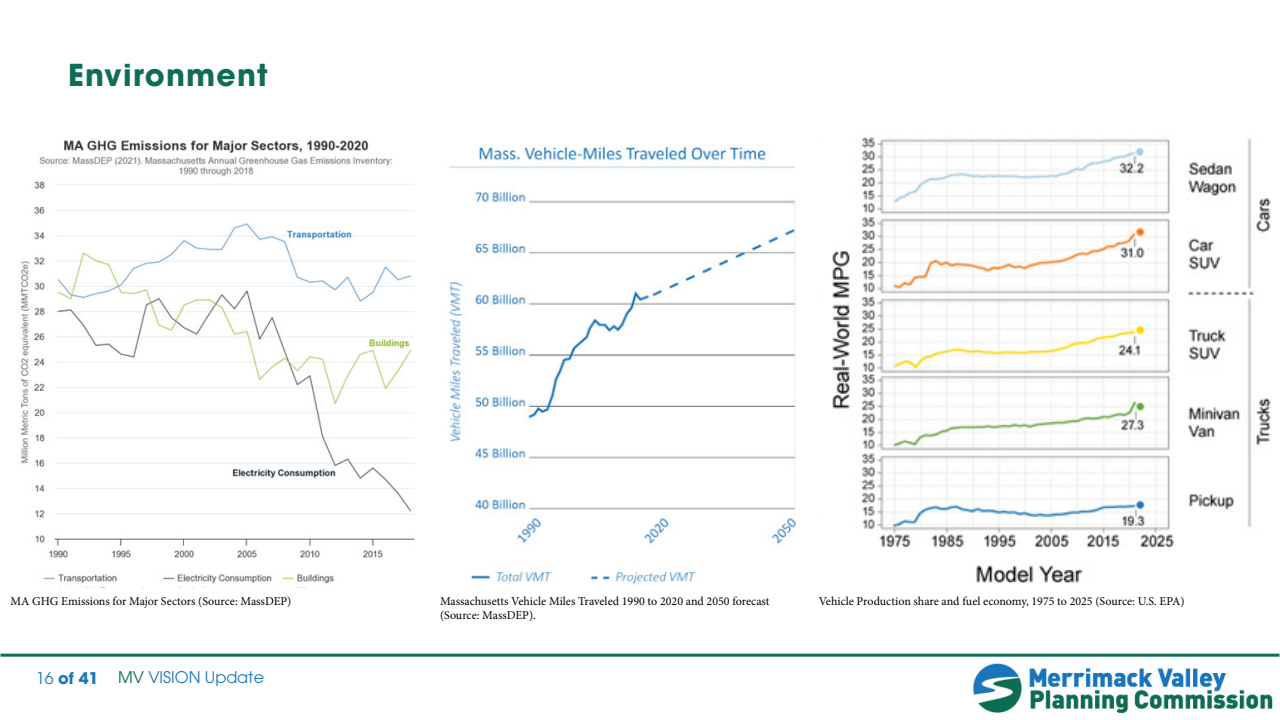
<style>
.page{position:relative;width:1280px;height:720px;background:#fff}
.page>*{position:absolute;margin:0;border:0;box-sizing:border-box;transform-origin:0 0}
.Goals{font:700 30px "ITC Avant Garde Pro";letter-spacing:.04em;color:#0f6d55}
.t1{font:16px "ITC Avant Garde Pro";color:#1b76bc}
.t2{font:12px/14.4px "Minion Pro";letter-spacing:-.005em;color:#000}
.s1{font-weight:700}
.s2{color:#0f6d55}
</style>
<div class="page">
<hr style="left:0;top:654px;width:1280px;height:3px;background:#0f6d55">
<img style="left:973px;top:663px;width:300px;height:51px">
<img style="left:21px;top:140px;width:394px;height:444px">
<img style="left:449px;top:144px;width:347px;height:440px">
<img style="left:832px;top:137px;width:439px;height:447px">
<p class="Goals" style="left:68px;top:55px;width:201px">Environment</p>
<p class="t2" style="left:11px;top:594px;width:282px">MA GHG Emissions for Major Sectors (Source: MassDEP)</p>
<p class="t2" style="left:819px;top:594px;width:367px">Vehicle Production share and fuel economy, 1975 to 2025 (Source: U.S. EPA)</p>
<p class="t2" style="left:440px;top:594px;width:331px">Massachusetts Vehicle Miles Traveled 1990 to 2020 and 2050 forecast (Source: MassDEP).</p>
<h2 class="t1" style="left:36px;top:667px;width:230px">16 <span class="s1">of 41</span> <span class="s2">MV</span> VISION Update</h2>
</div>
